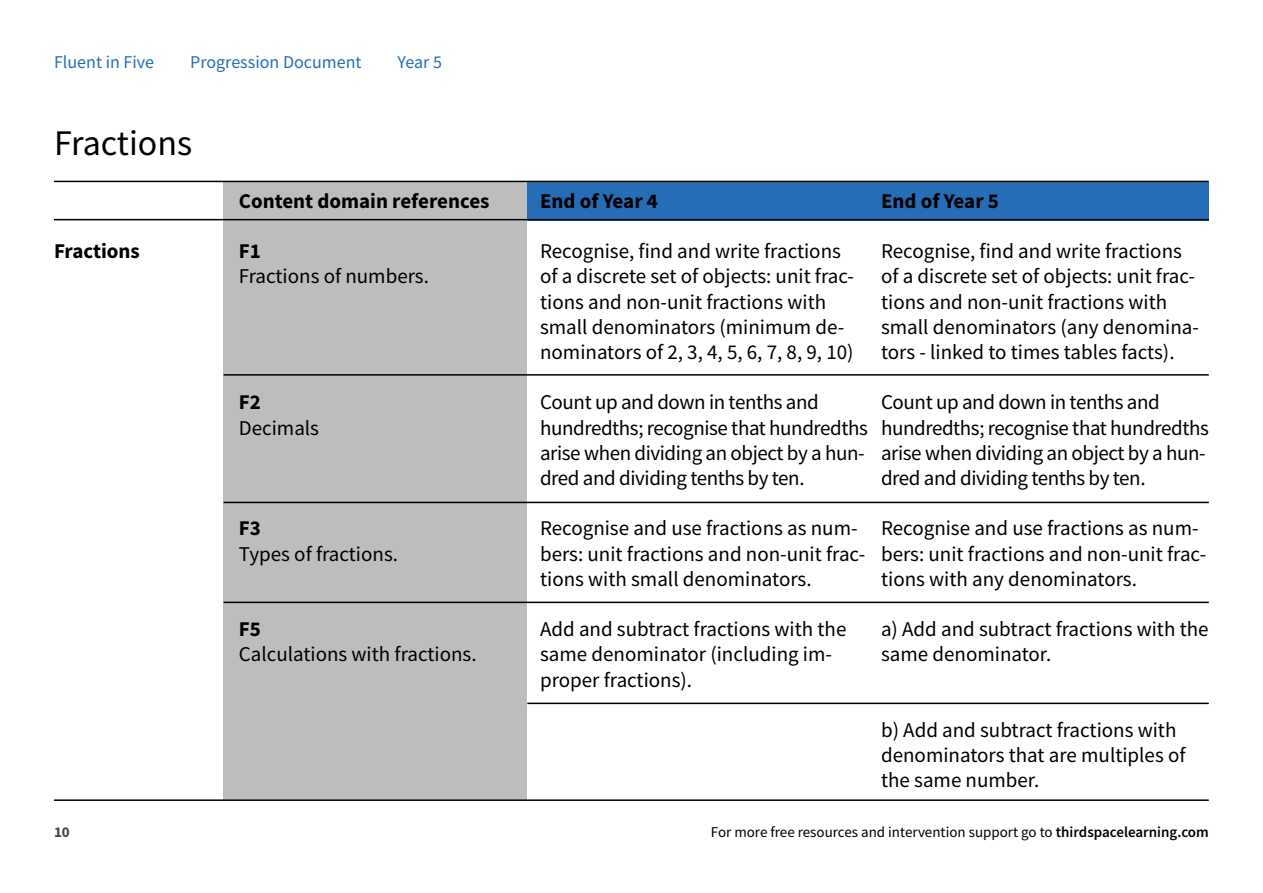
<style>
.page{position:relative;width:1263px;height:893px;background:#fff}
.page>*{position:absolute;margin:0;border:0;box-sizing:border-box;transform-origin:0 0}
.t1{font:36px "Source Sans Pro";color:#000}
.t2{font:21px/25.2px "Source Sans Pro";color:#000}
.t3{font:21px/25.2px "Source Sans Pro";letter-spacing:-.02em;color:#000}
.t4{font:700 21px "Source Sans Pro";color:#000}
.t5{font:18px "Source Sans Pro";color:#256eb7}
.t6{font:15px "Source Sans Pro";color:#000}
.t7{font:700 15px "Source Sans Pro";color:#444749}
.s1{font-weight:600}
</style>
<div class="page">
<div style="left:527px;top:182px;width:682px;height:38px;background:#256eb7"></div>
<div style="left:224px;top:181px;width:303px;height:618px;background:#bebdbe"></div>
<hr style="left:54px;top:181px;width:1155px;height:1px;background:#000">
<hr style="left:54px;top:219px;width:1155px;height:1px;background:#000">
<hr style="left:224px;top:374px;width:985px;height:2px;background:#000">
<hr style="left:224px;top:502px;width:985px;height:1px;background:#000">
<hr style="left:224px;top:602px;width:985px;height:1px;background:#000">
<hr style="left:527px;top:703px;width:682px;height:1px;background:#000">
<hr style="left:54px;top:799px;width:1155px;height:2px;background:#000">
<p class="t5" style="left:54px;top:50px;width:102px">Fluent in Five</p>
<p class="t5" style="left:190px;top:50px;width:173px">Progression Document</p>
<p class="t5" style="left:398px;top:50px;width:46px">Year 5</p>
<h1 class="t1" style="left:54px;top:120px;width:140px">Fractions</h1>
<p class="t4" style="left:54px;top:237px;width:87px">Fractions</p>
<p class="t4" style="left:239px;top:187px;width:252px">Content domain references</p>
<p class="t4" style="left:239px;top:237px;width:24px">F1</p>
<p class="t2" style="left:239px;top:264px;width:192px">Fractions of numbers.</p>
<p class="t4" style="left:239px;top:388px;width:24px">F2</p>
<p class="t2" style="left:239px;top:415px;width:82px">Decimals</p>
<p class="t4" style="left:239px;top:514px;width:24px">F3</p>
<p class="t2" style="left:239px;top:541px;width:161px">Types of fractions.</p>
<p class="t4" style="left:239px;top:615px;width:24px">F5</p>
<p class="t2" style="left:239px;top:642px;width:239px">Calculations with fractions.</p>
<p class="t4" style="left:540px;top:187px;width:119px">End of Year 4</p>
<p class="t2" style="left:540px;top:239px;width:316px">Recognise, find and write fractions of a discrete set of objects: unit frac&shy;tions and non-unit fractions with small denominators (minimum de&shy;nominators of 2, 3, 4, 5, 6, 7, 8, 9, 10)</p>
<p class="t3" style="left:540px;top:390px;width:329px">Count up and down in tenths and hundredths; recognise that hundredths arise when dividing an object by a hun&shy;dred and dividing tenths by ten.</p>
<p class="t2" style="left:540px;top:516px;width:327px">Recognise and use fractions as num&shy;bers: unit fractions and non-unit frac&shy;tions with small denominators.</p>
<p class="t2" style="left:540px;top:617px;width:308px">Add and subtract fractions with the same denominator (including im&shy;proper fractions).</p>
<p class="t4" style="left:881px;top:187px;width:119px">End of Year 5</p>
<p class="t2" style="left:881px;top:239px;width:319px">Recognise, find and write fractions of a discrete set of objects: unit frac&shy;tions and non-unit fractions with small denominators (any denomina&shy;tors - linked to times tables facts).</p>
<p class="t3" style="left:881px;top:390px;width:329px">Count up and down in tenths and hundredths; recognise that hundredths arise when dividing an object by a hun&shy;dred and dividing tenths by ten.</p>
<p class="t2" style="left:881px;top:516px;width:327px">Recognise and use fractions as num&shy;bers: unit fractions and non-unit frac&shy;tions with any denominators.</p>
<p class="t2" style="left:881px;top:617px;width:329px">a) Add and subtract fractions with the same denominator.</p>
<p class="t2" style="left:881px;top:717px;width:306px">b) Add and subtract fractions with denominators that are multiples of the same number.</p>
<p class="t7" style="left:54px;top:822px;width:17px">10</p>
<p class="t6" style="left:711px;top:822px;width:499px">For more free resources and intervention support go to <span class="s1">thirdspacelearning.com</span></p>
</div>
